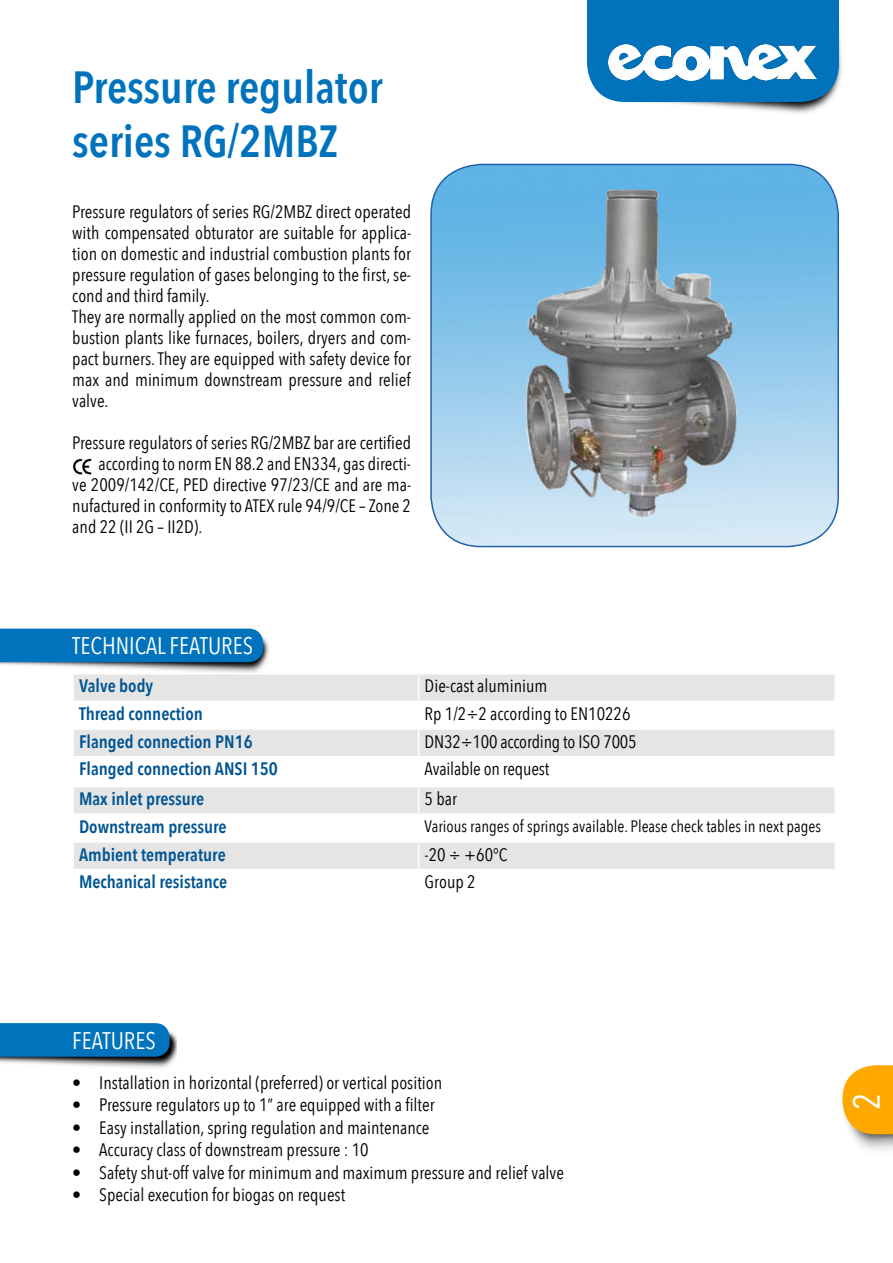
<style>
.page{position:relative;width:893px;height:1263px;background:#fff}
.page>*{position:absolute;margin:0;border:0;box-sizing:border-box;transform-origin:0 0}
.t1{font:600 45px/54px "Avenir Next Condensed";color:#0073bc}
.t2{font:37.5px "Avenir Next Condensed";color:#fff}
.t3{font:24px "Avenir Next Condensed";color:#fff}
.t4{font:18px/21px "Avenir Next Condensed";color:#000}
.t5{font:600 18px "Avenir Next Condensed";color:#005493}
.t6{font:16.5px "Avenir Next Condensed";color:#000}
</style>
<div class="page">
<img style="left:625px;top:26px;width:217px;height:88px">
<img style="left:73px;top:458px;width:19px;height:17px">
<img style="left:431px;top:164px;width:407px;height:382px">
<div style="left:430px;top:164px;width:409px;height:383px;border:2px solid #2260ab;border-radius:50px"></div>
<img style="left:0;top:637px;width:269px;height:36px">
<div style="left:0;top:629px;width:263px;height:33px;background:#0073bc"></div>
<img style="left:0;top:1032px;width:176px;height:36px">
<svg style="left:0;top:1023px;width:170px;height:34px"></svg>
<div style="left:587px;top:0;width:252px;height:102px;background:#0073bc"></div>
<div style="left:73px;top:674px;width:346px;height:27px;background:#e5e5e5"></div>
<svg style="left:419px;top:674px;width:415px;height:195px;fill:#e5e5e5"></svg>
<svg style="left:74px;top:730px;width:344px;height:139px;fill:#e5e5e5"></svg>
<hr style="left:72px;top:674px;width:2px;height:27px;background:#fff">
<hr style="left:419px;top:701px;width:417px;height:1px;background:#fff">
<hr style="left:419px;top:728px;width:417px;height:2px;background:#fff">
<hr style="left:72px;top:756px;width:347px;height:1px;background:#fff">
<hr style="left:419px;top:756px;width:417px;height:1px;background:#fff">
<hr style="left:72px;top:786px;width:347px;height:1px;background:#fff">
<hr style="left:419px;top:786px;width:417px;height:1px;background:#fff">
<hr style="left:72px;top:813px;width:347px;height:2px;background:#fff">
<hr style="left:419px;top:813px;width:417px;height:2px;background:#fff">
<hr style="left:72px;top:841px;width:347px;height:2px;background:#fff">
<hr style="left:419px;top:841px;width:417px;height:2px;background:#fff">
<svg style="left:418px;top:674px;width:1px;height:27px"></svg>
<img style="left:608px;top:45px;width:208px;height:35px">
<img style="left:841px;top:1094px;width:52px;height:57px">
<svg style="left:843px;top:1065px;width:50px;height:69px"></svg>
<h1 class="t1" style="left:72px;top:59px;width:312px">Pressure regulator series RG/2MBZ</h1>
<p class="t4" style="left:72px;top:201px;width:340px">Pressure regulators of series RG/2MBZ direct operated with compensated obturator are suitable for applica&shy;tion on domestic and industrial combustion plants for pressure regulation of gases belonging to the first, se&shy;cond and third family.<br>They are normally applied on the most common com&shy;bustion plants like furnaces, boilers, dryers and com&shy;pact burners. They are equipped with safety device for max and minimum downstream pressure and relief valve.</p>
<p class="t4" style="left:72px;top:432px;width:340px">Pressure regulators of series RG/2MBZ bar are certified</p>
<p class="t4" style="left:98px;top:453px;width:314px">according to norm EN 88.2 and EN334, gas directi-</p>
<p class="t4" style="left:72px;top:474px;width:340px">ve 2009/142/CE, PED directive 97/23/CE and are ma-</p>
<p class="t4" style="left:72px;top:495px;width:340px">nufactured in conformity to ATEX rule 94/9/CE – Zone 2</p>
<p class="t4" style="left:72px;top:516px;width:132px">and 22 (II 2G – II2D).</p>
<h3 class="t3" style="left:72px;top:625px;width:182px">TECHNICAL FEATURES</h3>
<p class="t5" style="left:79px;top:671px;width:76px">Valve body</p>
<p class="t4" style="left:425px;top:675px;width:124px">Die-cast aluminium</p>
<p class="t5" style="left:79px;top:698px;width:125px">Thread connection</p>
<p class="t4" style="left:425px;top:702px;width:207px">Rp 1/2÷2 according to EN10226</p>
<p class="t5" style="left:79px;top:726px;width:175px">Flanged connection PN16</p>
<p class="t4" style="left:425px;top:730px;width:214px">DN32÷100 according to ISO 7005</p>
<p class="t5" style="left:79px;top:753px;width:200px">Flanged connection ANSI 150</p>
<p class="t4" style="left:425px;top:758px;width:126px">Available on request</p>
<p class="t5" style="left:79px;top:783px;width:127px">Max inlet pressure</p>
<p class="t4" style="left:425px;top:788px;width:34px">5 bar</p>
<p class="t5" style="left:79px;top:811px;width:149px">Downstream pressure</p>
<p class="t6" style="left:425px;top:812px;width:398px">Various ranges of springs available. Please check tables in next pages</p>
<p class="t5" style="left:79px;top:839px;width:148px">Ambient temperature</p>
<p class="t4" style="left:425px;top:843px;width:84px">-20 ÷ +60°C</p>
<p class="t5" style="left:79px;top:866px;width:150px">Mechanical resistance</p>
<p class="t4" style="left:425px;top:871px;width:53px">Group 2</p>
<h3 class="t3" style="left:72px;top:1020px;width:85px">FEATURES</h3>
<p class="t4" style="left:72px;top:1071px;width:371px">• Installation in horizontal (preferred) or vertical position</p>
<p class="t4" style="left:72px;top:1094px;width:364px">• Pressure regulators up to 1” are equipped with a filter</p>
<p class="t4" style="left:72px;top:1116px;width:359px">• Easy installation, spring regulation and maintenance</p>
<p class="t4" style="left:72px;top:1139px;width:298px">• Accuracy class of downstream pressure : 10</p>
<p class="t4" style="left:72px;top:1161px;width:493px">• Safety shut-off valve for minimum and maximum pressure and relief valve</p>
<p class="t4" style="left:72px;top:1184px;width:274px">• Special execution for biogas on request</p>
<h2 class="t2" style="left:835px;top:1110px;width:19px;rotate:-90deg">2</h2>
</div>
